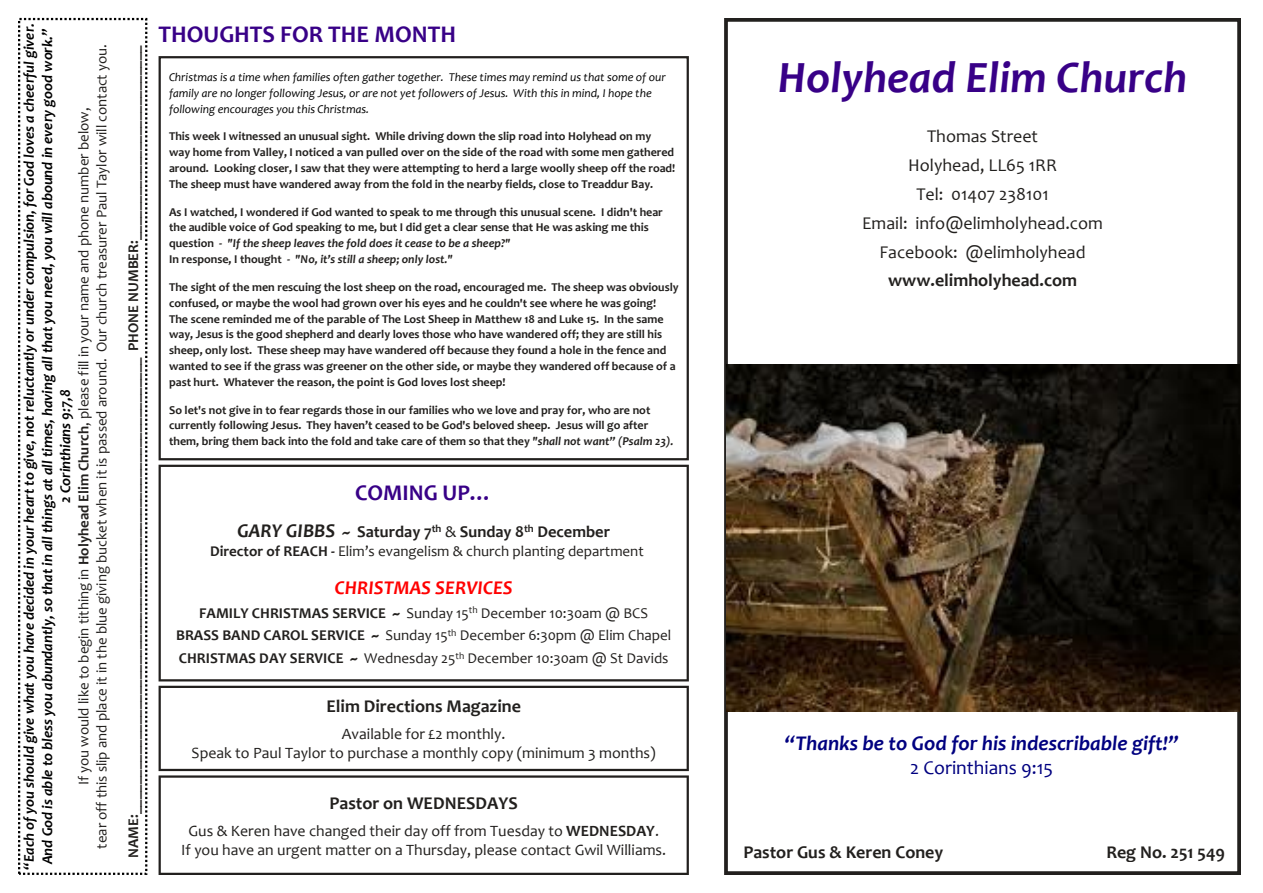
<style>
.page{position:relative;width:1263px;height:893px;background:#fff}
.page>*{position:absolute;margin:0;border:0;box-sizing:border-box;transform-origin:0 0}
.t1{font:italic 700 45px "Candara";color:#380087}
.t2{font:700 24px "Candara";color:#380087}
.t3{font:700 22.5px "Candara";color:#380087}
.t4{font:italic 700 21px "Candara";color:#000080}
.t5{font:italic 700 19.5px "Candara";color:#f00}
.t6{font:19.5px "Candara";color:#000080}
.t7{font:18px/29.1px "Candara";color:#22201e;text-align:center}
.t8{font:700 18px "Candara";color:#22201e}
.t9{font:700 16.5px "Candara";color:#22201e}
.t10{font:15.75px/19.2px "Candara";color:#22201e;text-align:center}
.t11{font:15px/22.8px "Candara";color:#22201e;text-align:center}
.t12{font:italic 700 14.85px/18.1px "Candara";color:#000;text-align:center}
.t13{font:700 14.85px "Candara";color:#22201e}
.t14{font:700 12px/15.8px "Candara";color:#22201e}
.t15{font:italic 12px/15.8px "Candara";color:#000}
.s1{font-weight:400;font-style:normal;color:#22201e}
.s2{font-style:normal;color:#22201e}
.s3{font-style:italic}
.s4{font-style:italic;font-size:19.5px}
.s5{font-weight:400}
.s6{font-weight:700}
</style>
<div class="page">
<div style="left:724px;top:18px;width:517px;height:857px;background:#fff;border:4px solid #22201e"></div>
<svg style="left:159px;top:465px;width:530px;height:216px"></svg>
<svg style="left:159px;top:686px;width:530px;height:85px"></svg>
<svg style="left:159px;top:775px;width:530px;height:100px"></svg>
<div style="left:159px;top:56px;width:530px;height:404px;border:2px solid #22201e"></div>
<div style="left:18px;top:18px;width:129px;height:857px;border:2px dashed #000"></div>
<img style="left:727px;top:364px;width:512px;height:347px">
<p class="t12" style="left:22px;top:870px;width:848px;rotate:-90deg">“Each of you should give what you have decided in your heart to give, not reluctantly or under compulsion, for God loves a cheerful giver.<br>And God is able to bless you abundantly, so that in all things at all times, having all that you need, you will abound in every good work.”<br>2 Corinthians 9:7,8<br><span class="s1">If you would like to begin tithing in</span> <span class="s2">Holyhead Elim Church</span><span class="s1">, please fill in your name and phone number below,<br>tear off this slip and place it in the blue giving bucket when it is passed around. Our church treasurer Paul Taylor will contact you.</span></p>
<p class="t13" style="left:127px;top:858px;width:814px;rotate:-90deg">NAME:_____________________________________________________________ PHONE NUMBER:__________________________</p>
<h2 class="t2" style="left:159px;top:25px;width:299px">THOUGHTS FOR THE MONTH</h2>
<p class="t15" style="left:169px;top:70px;width:498px">Christmas is a time when families often gather together. These times may remind us that some of our family are no longer following Jesus, or are not yet followers of Jesus. With this in mind, I hope the following encourages you this Christmas.</p>
<p class="t14" style="left:169px;top:130px;width:508px">This week I witnessed an unusual sight. While driving down the slip road into Holyhead on my way home from Valley, I noticed a van pulled over on the side of the road with some men gathered around. Looking closer, I saw that they were attempting to herd a large woolly sheep off the road!<br>The sheep must have wandered away from the fold in the nearby fields, close to Treaddur Bay.</p>
<p class="t14" style="left:169px;top:205px;width:495px">As I watched, I wondered if God wanted to speak to me through this unusual scene. I didn't hear the audible voice of God speaking to me, but I did get a clear sense that He was asking me this question - <span class="s3">"If the sheep leaves the fold does it cease to be a sheep?"<br></span>In response, I thought - <span class="s3">"No, it’s still a sheep; only lost."</span></p>
<p class="t14" style="left:169px;top:280px;width:511px">The sight of the men rescuing the lost sheep on the road, encouraged me. The sheep was obviously confused, or maybe the wool had grown over his eyes and he couldn't see where he was going!<br>The scene reminded me of the parable of The Lost Sheep in Matthew 18 and Luke 15. In the same way, Jesus is the good shepherd and dearly loves those who have wandered off; they are still his sheep, only lost. These sheep may have wandered off because they found a hole in the fence and wanted to see if the grass was greener on the other side, or maybe they wandered off because of a past hurt. Whatever the reason, the point is God loves lost sheep!</p>
<p class="t14" style="left:169px;top:403px;width:506px">So let's not give in to fear regards those in our families who we love and pray for, who are not currently following Jesus. They haven’t ceased to be God's beloved sheep. Jesus will go after them, bring them back into the fold and take care of them so that they <span class="s3">"shall not want” (Psalm 23).</span></p>
<h3 class="t3" style="left:355px;top:484px;width:139px">COMING UP…</h3>
<h3 class="t9" style="left:237px;top:525px;width:374px"><span class="s4">GARY GIBBS</span> <span class="s3">~</span> Saturday 7<sup>th</sup> <span class="s5">&amp;</span> Sunday 8<sup>th</sup> December</h3>
<p class="t11" style="left:210px;top:541px;width:435px"><span class="s6">Director of REACH -</span> Elim’s evangelism &amp; church planting department</p>
<h3 class="t5" style="left:335px;top:579px;width:179px">CHRISTMAS SERVICES</h3>
<p class="t11" style="left:176px;top:603px;width:497px"><span class="s6">FAMILY CHRISTMAS SERVICE ~</span> Sunday 15<sup>th</sup> December 10:30am @ BCS<br><span class="s6">BRASS BAND CAROL SERVICE ~</span> Sunday 15<sup>th</sup> December 6:30pm @ Elim Chapel<br><span class="s6">CHRISTMAS DAY SERVICE ~</span> Wednesday 25<sup>th</sup> December 10:30am @ St Davids</p>
<h3 class="t8" style="left:326px;top:699px;width:196px">Elim Directions Magazine</h3>
<h3 class="t10" style="left:192px;top:726px;width:466px">Available for £2 monthly.<br>Speak to Paul Taylor to purchase a monthly copy (minimum 3 months)</h3>
<h3 class="t8" style="left:330px;top:796px;width:190px">Pastor on WEDNESDAYS</h3>
<h3 class="t10" style="left:181px;top:823px;width:486px">Gus &amp; Keren have changed their day off from Tuesday to <span class="s6">WEDNESDAY</span>.<br>If you have an urgent matter on a Thursday, please contact Gwil Williams.</h3>
<h1 class="t1" style="left:778px;top:60px;width:411px">Holyhead Elim Church</h1>
<h3 class="t7" style="left:862px;top:123px;width:242px">Thomas Street<br>Holyhead, LL65 1RR<br>Tel: 01407 238101<br>Email: info@elimholyhead.com<br>Facebook: @elimholyhead</h3>
<h3 class="t8" style="left:888px;top:272px;width:191px">www.elimholyhead.com</h3>
<h3 class="t4" style="left:785px;top:735px;width:395px">“Thanks be to God for his indescribable gift!”</h3>
<h3 class="t6" style="left:910px;top:760px;width:144px">2 Corinthians 9:15</h3>
<h3 class="t8" style="left:743px;top:845px;width:201px">Pastor Gus &amp; Keren Coney</h3>
<h3 class="t8" style="left:1106px;top:845px;width:120px">Reg No. 251 549</h3>
</div>
